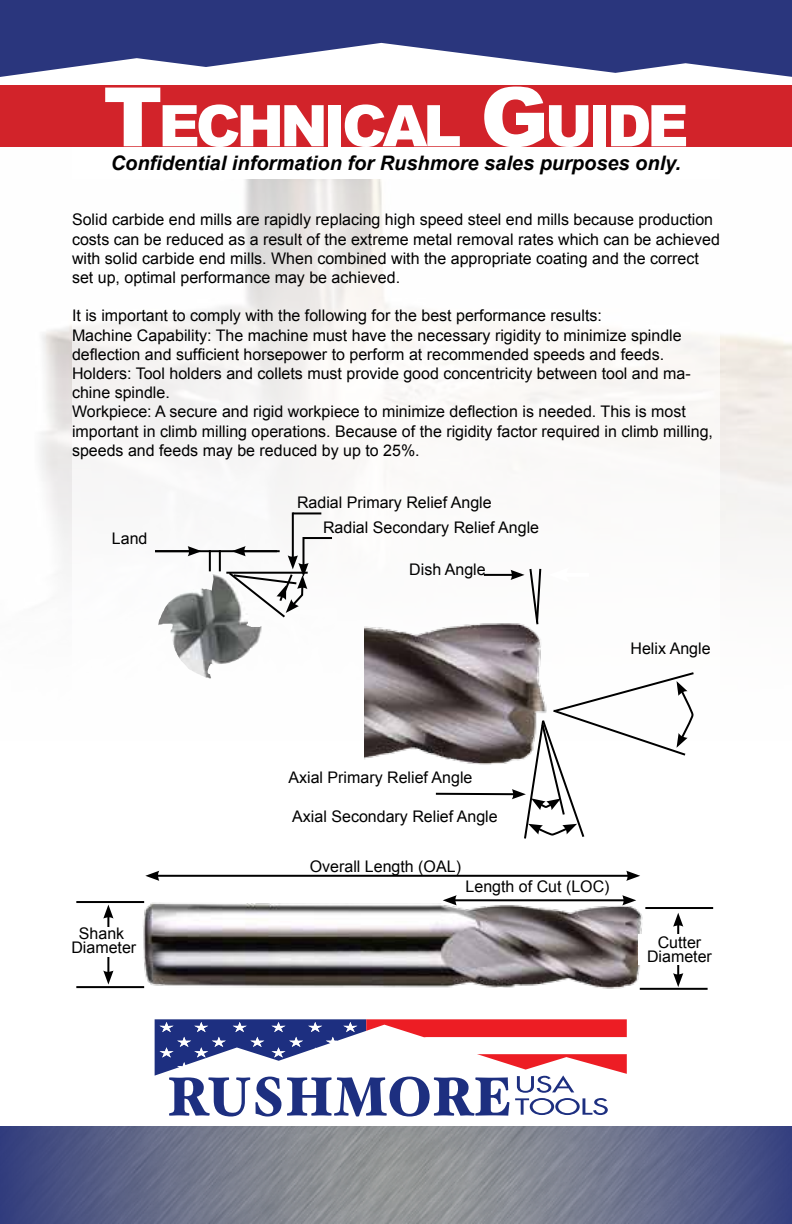
<style>
.page{position:relative;width:792px;height:1224px;background:#fff}
.page>*{position:absolute;margin:0;border:0;box-sizing:border-box;transform-origin:0 0}
.t1{font:900 57.4px "Arial";letter-spacing:-.07em;color:#fff}
.t2{font:italic 700 20px "Arial";color:#000}
.t3{font:16px/19.2px "Arial";color:#000}
.s1{font-size:82px}
</style>
<div class="page">
<div style="left:0;top:86px;width:792px;height:61px;background:#d2232a"></div>
<svg style="left:0;top:0;width:792px;height:77px;fill:#2a367d"></svg>
<svg style="left:0;top:1126px;width:792px;height:98px;background:#6f758d"></svg>
<svg style="left:155px;top:1019px;width:472px;height:98px"></svg>
<hr style="left:454px;top:899px;width:171px;height:2px;background:#000">
<svg style="left:444px;top:895px;width:13px;height:5px"></svg>
<svg style="left:622px;top:895px;width:13px;height:5px"></svg>
<img style="left:133px;top:900px;width:527px;height:90px">
<hr style="left:156px;top:875px;width:473px;height:2px;background:#000">
<svg style="left:145px;top:871px;width:14px;height:10px"></svg>
<svg style="left:626px;top:871px;width:14px;height:10px"></svg>
<hr style="left:107px;top:916px;width:2px;height:58px;background:#000">
<svg style="left:103px;top:971px;width:11px;height:14px"></svg>
<svg style="left:103px;top:905px;width:11px;height:14px"></svg>
<hr style="left:76px;top:901px;width:68px;height:2px;background:#000">
<hr style="left:76px;top:986px;width:68px;height:2px;background:#000">
<hr style="left:677px;top:924px;width:2px;height:52px;background:#000">
<svg style="left:673px;top:973px;width:10px;height:14px"></svg>
<svg style="left:673px;top:913px;width:10px;height:14px"></svg>
<div style="left:639px;top:934px;width:81px;height:30px;background:#fff"></div>
<div style="left:61px;top:928px;width:81px;height:29px;background:#fff"></div>
<hr style="left:645px;top:907px;width:68px;height:2px;background:#000">
<hr style="left:640px;top:988px;width:68px;height:2px;background:#000">
<img style="left:365px;top:623px;width:176px;height:142px">
<hr style="left:436px;top:793px;width:79px;height:2px;background:#000">
<hr style="left:484px;top:574px;width:30px;height:2px;background:#000">
<svg style="left:511px;top:568px;width:31px;height:58px"></svg>
<svg style="left:502px;top:671px;width:192px;height:168px"></svg>
<hr style="left:226px;top:572px;width:82px;height:2px;background:#000">
<img style="left:158px;top:573px;width:104px;height:105px">
<hr style="left:209px;top:550px;width:2px;height:21px;background:#000">
<hr style="left:219px;top:550px;width:2px;height:21px;background:#000">
<hr style="left:155px;top:550px;width:122px;height:2px;background:#000">
<svg style="left:188px;top:546px;width:14px;height:10px"></svg>
<hr style="left:293px;top:512px;width:28px;height:2px;background:#000">
<hr style="left:292px;top:512px;width:2px;height:46px;background:#000">
<hr style="left:303px;top:537px;width:29px;height:2px;background:#000">
<hr style="left:302px;top:537px;width:2px;height:29px;background:#000">
<svg style="left:227px;top:546px;width:82px;height:74px"></svg>
<p class="t1" style="left:103px;top:84px;width:587px"><span class="s1">T</span>ECHNICAL <span class="s1">G</span>UIDE</p>
<p class="t2" style="left:111px;top:150px;width:572px">Confidential information for Rushmore sales purposes only.</p>
<p class="t3" style="left:72px;top:210px;width:649px">Solid carbide end mills are rapidly replacing high speed steel end mills because production costs can be reduced as a result of the extreme metal removal rates which can be achieved with solid carbide end mills. When combined with the appropriate coating and the correct set up, optimal performance may be achieved.</p>
<p class="t3" style="left:72px;top:306px;width:643px">It is important to comply with the following for the best performance results:<br>Machine Capability: The machine must have the necessary rigidity to minimize spindle deflection and sufficient horsepower to perform at recommended speeds and feeds.<br>Holders: Tool holders and collets must provide good concentricity between tool and ma&shy;chine spindle.<br>Workpiece: A secure and rigid workpiece to minimize deflection is needed. This is most important in climb milling operations. Because of the rigidity factor required in climb milling, speeds and feeds may be reduced by up to 25%.</p>
<p class="t3" style="left:112px;top:529px;width:37px">Land</p>
<p class="t3" style="left:71px;top:927px;width:66px;line-height:13.6px;text-align:center">Shank<br>Diameter</p>
<p class="t3" style="left:323px;top:490px;width:218px;line-height:24.6px;text-indent:-26px">Radial Primary Relief Angle<br>Radial Secondary Relief Angle</p>
<p class="t3" style="left:409px;top:560px;width:78px">Dish Angle</p>
<p class="t3" style="left:631px;top:639px;width:82px">Helix Angle</p>
<p class="t3" style="left:288px;top:768px;width:186px">Axial Primary Relief Angle</p>
<p class="t3" style="left:292px;top:807px;width:207px">Axial Secondary Relief Angle</p>
<p class="t3" style="left:310px;top:857px;width:153px">Overall Length (OAL)</p>
<p class="t3" style="left:466px;top:877px;width:146px">Length of Cut (LOC)</p>
<p class="t3" style="left:647px;top:936px;width:66px;line-height:13.6px;text-align:center">Cutter<br>Diameter</p>
</div>
